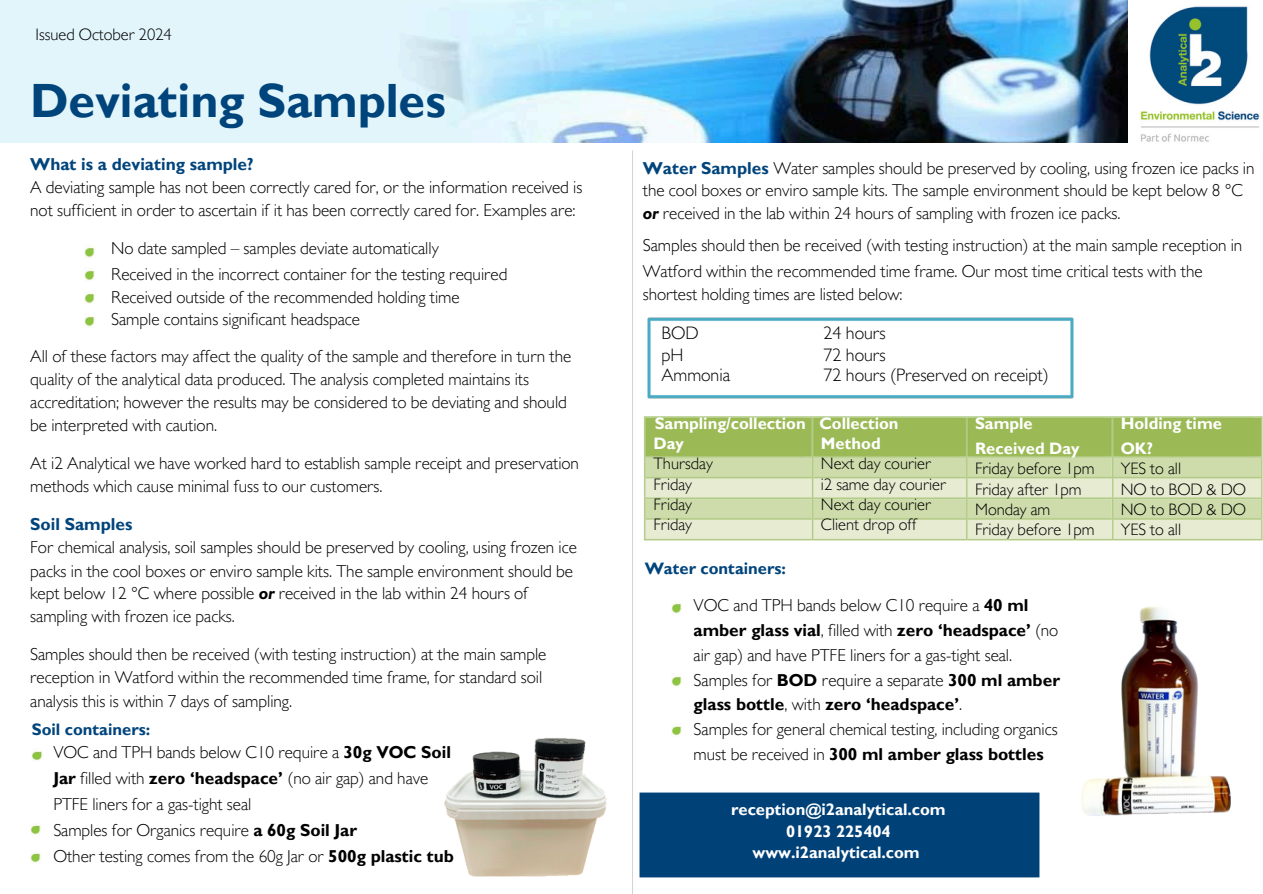
<style>
.page{position:relative;width:1263px;height:894px;background:#fff}
.page>*{position:absolute;margin:0;border:0;box-sizing:border-box;transform-origin:0 0}
.t1{font:700 48px "Gill Sans MT Std";letter-spacing:-.005em;color:#00447c}
.t2{font:300 18px "Gill Sans MT Std";letter-spacing:-.005em;color:#000}
.t3{font:300 17.25px/24.8px "Gill Sans MT Std";letter-spacing:-.005em;color:#000}
.t4{font:700 17.25px/24.8px "Gill Sans MT Std";letter-spacing:-.005em;color:#000}
.t5{font:700 17.25px "Gill Sans MT Std";letter-spacing:-.005em;color:#00447c}
.t6{font:300 16.5px "Gill Sans MT Std";letter-spacing:-.005em;color:#000}
.t7{font:700 16.5px/21.3px "Gill Sans MT Std";letter-spacing:-.005em;color:#fff;text-align:center}
.t8{font:700 16.5px "Gill Sans MT Std";letter-spacing:-.005em;color:#00447c}
.s1{font-weight:700;font-style:italic}
.s2{font-weight:700}
.s3{font-weight:700;color:#00447c}
.s4{font-weight:300}
</style>
<div class="page">
<img style="left:84px;top:245px;width:11px;height:13px">
<img style="left:84px;top:268px;width:11px;height:13px">
<img style="left:84px;top:291px;width:11px;height:13px">
<img style="left:84px;top:314px;width:11px;height:13px">
<img style="left:0;top:0;width:1128px;height:143px">
<img style="left:632px;top:150px;width:631px;height:743px">
<img style="left:672px;top:600px;width:11px;height:14px">
<img style="left:672px;top:673px;width:11px;height:14px">
<img style="left:672px;top:722px;width:11px;height:14px">
<img style="left:640px;top:311px;width:440px;height:94px">
<img style="left:1080px;top:596px;width:159px;height:262px">
<img style="left:640px;top:785px;width:407px;height:99px">
<svg style="left:1128px;top:204px;width:41px;height:27px"></svg>
<img style="left:32px;top:751px;width:11px;height:10px">
<svg style="left:30px;top:823px;width:11px;height:12px"></svg>
<svg style="left:30px;top:851px;width:11px;height:12px"></svg>
<img style="left:444px;top:716px;width:196px;height:172px">
<img style="left:1129px;top:6px;width:134px;height:145px">
<h2 class="t6" style="left:36px;top:29px;width:138px">Issued October 2024</h2>
<p class="t1" style="left:30px;top:84px;width:417px">Deviating Samples</p>
<p class="t5" style="left:30px;top:158px;width:225px">What is a deviating sample?</p>
<p class="t3" style="left:30px;top:178px;width:554px">A deviating sample has not been correctly cared for, or the information received is</p>
<p class="t3" style="left:30px;top:201px;width:547px">not sufficient in order to ascertain if it has been correctly cared for. Examples are:</p>
<p class="t3" style="left:111px;top:239px;width:329px">No date sampled – samples deviate automatically</p>
<p class="t3" style="left:111px;top:265px;width:398px">Received in the incorrect container for the testing required</p>
<p class="t3" style="left:111px;top:287px;width:350px">Received outside of the recommended holding time</p>
<p class="t3" style="left:111px;top:310px;width:250px">Sample contains significant headspace</p>
<p class="t3" style="left:30px;top:346px;width:543px">All of these factors may affect the quality of the sample and therefore in turn the</p>
<p class="t3" style="left:30px;top:369px;width:500px">quality of the analytical data produced. The analysis completed maintains its</p>
<p class="t3" style="left:30px;top:392px;width:538px">accreditation; however the results may be considered to be deviating and should</p>
<p class="t3" style="left:30px;top:415px;width:188px">be interpreted with caution.</p>
<p class="t3" style="left:30px;top:453px;width:550px">At i2 Analytical we have worked hard to establish sample receipt and preservation</p>
<p class="t3" style="left:30px;top:476px;width:354px">methods which cause minimal fuss to our customers.</p>
<p class="t5" style="left:30px;top:518px;width:104px">Soil Samples</p>
<p class="t3" style="left:30px;top:537px;width:548px">For chemical analysis, soil samples should be preserved by cooling, using frozen ice</p>
<h2 class="t3" style="left:30px;top:561px;width:544px">packs in the cool boxes or enviro sample kits. The sample environment should be</h2>
<p class="t3" style="left:30px;top:583px;width:500px">kept below 12 °C where possible <span class="s1">or</span> received in the lab within 24 hours of</p>
<p class="t3" style="left:30px;top:606px;width:206px">sampling with frozen ice packs.</p>
<p class="t3" style="left:30px;top:644px;width:518px">Samples should then be received (with testing instruction) at the main sample</p>
<p class="t3" style="left:30px;top:667px;width:514px">reception in Watford within the recommended time frame, for standard soil</p>
<p class="t3" style="left:30px;top:691px;width:263px">analysis this is within 7 days of sampling.</p>
<p class="t8" style="left:32px;top:723px;width:120px">Soil containers:</p>
<h2 class="t3" style="left:53px;top:742px;width:399px;line-height:25.8px">VOC and TPH bands below C10 require a <span class="s2">30g VOC Soil<br>Jar</span> filled with <span class="s2">zero ‘headspace’</span> (no air gap) and have<br>PTFE liners for a gas-tight seal</h2>
<p class="t3" style="left:53px;top:820px;width:305px">Samples for Organics require <span class="s2">a 60g Soil Jar</span></p>
<p class="t3" style="left:53px;top:846px;width:402px">Other testing comes from the 60g Jar or <span class="s2">500g plastic tub</span></p>
<p class="t3" style="left:643px;top:159px;width:613px;line-height:22.5px"><span class="s3">Water Samples</span> Water samples should be preserved by cooling, using frozen ice packs in the cool boxes or enviro sample kits. The sample environment should be kept below 8 °C <span class="s1">or</span> received in the lab within 24 hours of sampling with frozen ice packs.</p>
<p class="t3" style="left:643px;top:236px;width:601px">Samples should then be received (with testing instruction) at the main sample reception in</p>
<p class="t3" style="left:643px;top:261px;width:561px">Watford within the recommended time frame. Our most time critical tests with the</p>
<p class="t3" style="left:643px;top:284px;width:261px">shortest holding times are listed below:</p>
<p class="t2" style="left:824px;top:327px;width:64px">24 hours</p>
<p class="t2" style="left:824px;top:348px;width:64px">72 hours</p>
<p class="t2" style="left:824px;top:368px;width:227px">72 hours (Preserved on receipt)</p>
<p class="t7" style="left:655px;top:415px;width:245px">Sampling/collection Collection</p>
<p class="t7" style="left:975px;top:415px;width:59px">Sample</p>
<p class="t7" style="left:975px;top:440px;width:106px">Received Day</p>
<p class="t6" style="left:975px;top:463px;width:121px">Friday before 1pm</p>
<p class="t6" style="left:975px;top:483px;width:108px">Friday after 1pm</p>
<p class="t6" style="left:975px;top:503px;width:77px">Monday am</p>
<p class="t6" style="left:975px;top:524px;width:121px">Friday before 1pm</p>
<h2 class="t2" style="left:662px;top:327px;width:38px">BOD</h2>
<p class="t2" style="left:662px;top:348px;width:23px">pH</p>
<p class="t2" style="left:662px;top:368px;width:70px">Ammonia</p>
<p class="t7" style="left:653px;top:435px;width:32px">Day</p>
<p class="t6" style="left:653px;top:458px;width:61px">Thursday</p>
<p class="t6" style="left:653px;top:478px;width:40px">Friday</p>
<p class="t6" style="left:653px;top:498px;width:40px">Friday</p>
<p class="t6" style="left:653px;top:519px;width:40px">Friday</p>
<p class="t7" style="left:821px;top:435px;width:61px">Method</p>
<p class="t6" style="left:821px;top:458px;width:112px">Next day courier</p>
<p class="t6" style="left:821px;top:478px;width:127px">i2 same day courier</p>
<h2 class="t6" style="left:821px;top:498px;width:112px">Next day courier</h2>
<p class="t6" style="left:821px;top:519px;width:98px">Client drop off</p>
<p class="t8" style="left:645px;top:562px;width:143px">Water containers:</p>
<p class="t3" style="left:694px;top:595px;width:366px">VOC and TPH bands below C10 require a <span class="s2">40 ml amber glass vial</span>, filled with <span class="s2">zero ‘headspace’</span> (no air gap) and have PTFE liners for a gas-tight seal.</p>
<p class="t4" style="left:694px;top:670px;width:368px"><span class="s4">Samples for</span> BOD <span class="s4">require a separate</span> 300 ml amber glass bottle<span class="s4">, with</span> zero ‘headspace’<span class="s4">.</span></p>
<p class="t3" style="left:694px;top:719px;width:366px">Samples for general chemical testing, including organics must be received in <span class="s2">300 ml amber glass bottles</span></p>
<p class="t7" style="left:731px;top:801px;width:216px">reception@i2analytical.com<br>01923 225404 www.i2analytical.com</p>
<p class="t7" style="left:1121px;top:415px;width:103px">Holding time</p>
<p class="t7" style="left:1121px;top:440px;width:34px">OK?</p>
<p class="t6" style="left:1121px;top:463px;width:62px">YES to all</p>
<p class="t6" style="left:1121px;top:483px;width:127px">NO to BOD &amp; DO</p>
<h2 class="t6" style="left:1121px;top:503px;width:127px">NO to BOD &amp; DO</h2>
<p class="t6" style="left:1121px;top:524px;width:62px">YES to all</p>
</div>
